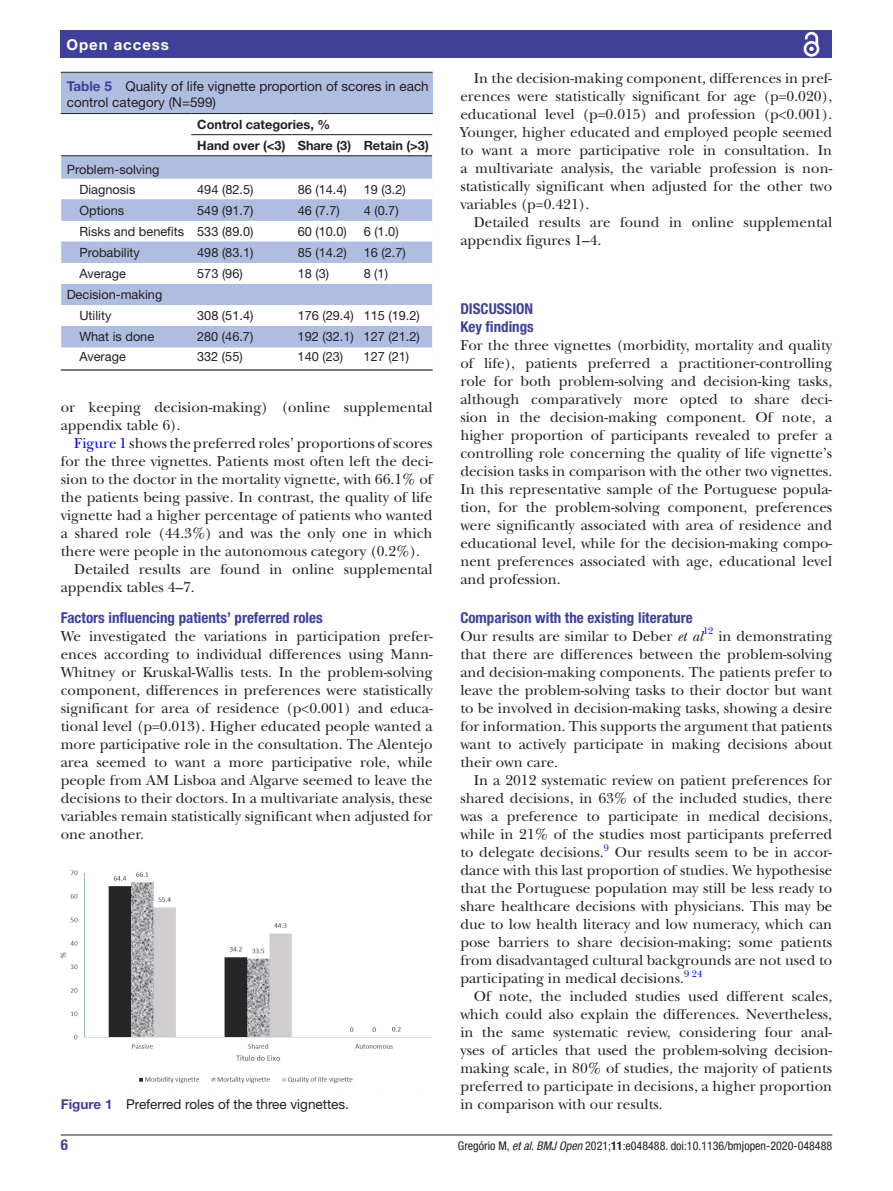
<style>
.page{position:relative;width:893px;height:1191px;background:#fff}
.page>*{position:absolute;margin:0;border:0;box-sizing:border-box;transform-origin:0 0}
.t1{font:15px/18px "New Baskerville";color:#231f20;text-align:justify}
.t2{font:700 condensed 15px/18px "Helvetica Neue LT Std";color:#414099}
.t3{font:700 15px "Helvetica Neue LT Std";letter-spacing:.065em;color:#fff}
.t4{font:13.5px/16.5px "Helvetica Neue LT Std";color:#231f20}
.t5{font:12.75px/19.6px "Helvetica Neue LT Std";color:#231f20}
.t6{font:700 12.75px/21.1px "Helvetica Neue LT Std";color:#231f20}
.t7{font:condensed 12px "Helvetica Neue LT Std";color:#231f20}
.t8{font:9.9px "New Baskerville";color:#00f}
.s1{font-weight:700;color:#414099}
.s2{color:#00f}
.s3{font-style:italic}
.s4{font-weight:700}
</style>
<div class="page">
<hr style="left:61px;top:1134px;width:771px;height:1px;background:#231f20">
<div style="left:61px;top:31px;width:771px;height:27px;background:#414099"></div>
<svg style="left:803px;top:31px;width:17px;height:26px"></svg>
<div style="left:61px;top:73px;width:372px;height:297px;background:#afbde1"></div>
<hr style="left:61px;top:72px;width:372px;height:1px;background:#231f20">
<div style="left:61px;top:114px;width:371px;height:255px;background:#fff"></div>
<svg style="left:61px;top:156px;width:371px;height:191px"></svg>
<hr style="left:61px;top:155px;width:130px;height:1px;background:#231f20">
<hr style="left:61px;top:113px;width:130px;height:1px;background:#231f20">
<hr style="left:191px;top:113px;width:101px;height:1px;background:#231f20">
<hr style="left:292px;top:113px;width:66px;height:1px;background:#231f20">
<hr style="left:358px;top:113px;width:75px;height:1px;background:#231f20">
<hr style="left:191px;top:134px;width:101px;height:1px;background:#231f20">
<hr style="left:191px;top:155px;width:101px;height:1px;background:#231f20">
<hr style="left:292px;top:134px;width:66px;height:1px;background:#231f20">
<hr style="left:292px;top:155px;width:66px;height:1px;background:#231f20">
<hr style="left:358px;top:134px;width:74px;height:1px;background:#231f20">
<hr style="left:358px;top:155px;width:74px;height:1px;background:#231f20">
<hr style="left:61px;top:369px;width:130px;height:1px;background:#231f20">
<hr style="left:191px;top:369px;width:101px;height:1px;background:#231f20">
<hr style="left:292px;top:369px;width:66px;height:1px;background:#231f20">
<hr style="left:358px;top:369px;width:75px;height:1px;background:#231f20">
<svg style="left:432px;top:114px;width:1px;height:255px"></svg>
<img style="left:61px;top:870px;width:371px;height:214px">
<p class="t3" style="left:66px;top:35px;width:104px">Open access</p>
<p class="t4" style="left:67px;top:77px;width:364px"><span class="s1">Table 5</span> Quality of life vignette proportion of scores in each control category (N=599)</p>
<p class="t6" style="left:197px;top:113px;width:233px">Control categories, %<br>Hand over (&lt;3) Share (3) Retain (&gt;3)</p>
<p class="t5" style="left:79px;top:159px;width:82px;text-indent:-13px">Problem-solving<br>Diagnosis</p>
<p class="t5" style="left:197px;top:179px;width:58px">494 (82.5)</p>
<p class="t5" style="left:298px;top:179px;width:51px">86 (14.4)</p>
<p class="t5" style="left:364px;top:179px;width:44px">19 (3.2)</p>
<p class="t5" style="left:79px;top:200px;width:46px">Options</p>
<p class="t5" style="left:197px;top:200px;width:58px">549 (91.7)</p>
<p class="t5" style="left:298px;top:200px;width:44px">46 (7.7)</p>
<p class="t5" style="left:364px;top:200px;width:36px">4 (0.7)</p>
<p class="t5" style="left:79px;top:221px;width:175px">Risks and benefits 533 (89.0)</p>
<p class="t5" style="left:298px;top:221px;width:51px">60 (10.0)</p>
<p class="t5" style="left:364px;top:221px;width:36px">6 (1.0)</p>
<p class="t5" style="left:79px;top:242px;width:62px">Probability</p>
<p class="t5" style="left:197px;top:242px;width:58px">498 (83.1)</p>
<p class="t5" style="left:298px;top:242px;width:51px">85 (14.2)</p>
<p class="t5" style="left:364px;top:242px;width:44px">16 (2.7)</p>
<p class="t5" style="left:79px;top:263px;width:48px">Average</p>
<p class="t5" style="left:197px;top:263px;width:47px">573 (96)</p>
<p class="t5" style="left:298px;top:263px;width:33px">18 (3)</p>
<p class="t5" style="left:364px;top:263px;width:26px">8 (1)</p>
<p class="t5" style="left:79px;top:284px;width:84px;line-height:21.1px;text-indent:-13px">Decision-making<br>Utility</p>
<p class="t5" style="left:197px;top:306px;width:58px">308 (51.4)</p>
<p class="t5" style="left:298px;top:306px;width:124px">176 (29.4) 115 (19.2)</p>
<p class="t5" style="left:79px;top:327px;width:76px">What is done</p>
<p class="t5" style="left:197px;top:327px;width:58px">280 (46.7)</p>
<p class="t5" style="left:298px;top:327px;width:124px">192 (32.1) 127 (21.2)</p>
<p class="t5" style="left:79px;top:346px;width:48px">Average</p>
<p class="t5" style="left:197px;top:346px;width:47px">332 (55)</p>
<p class="t5" style="left:298px;top:346px;width:47px">140 (23)</p>
<p class="t5" style="left:364px;top:346px;width:47px">127 (21)</p>
<p class="t1" style="left:61px;top:398px;width:373px">or keeping decision-making) (online supplemental appendix table 6).</p>
<p class="t1" style="left:74px;top:434px;width:360px"><span class="s2">Figure 1</span> shows the preferred roles’ proportions of scores</p>
<p class="t1" style="left:61px;top:452px;width:373px">for the three vignettes. Patients most often left the deci-</p>
<p class="t1" style="left:61px;top:470px;width:373px">sion to the doctor in the mortality vignette, with 66.1% of</p>
<p class="t1" style="left:61px;top:488px;width:373px">the patients being passive. In contrast, the quality of life</p>
<p class="t1" style="left:61px;top:506px;width:373px">vignette had a higher percentage of patients who wanted</p>
<p class="t1" style="left:61px;top:524px;width:373px">a shared role (44.3%) and was the only one in which</p>
<p class="t1" style="left:61px;top:542px;width:361px">there were people in the autonomous category (0.2%).</p>
<p class="t1" style="left:74px;top:560px;width:360px">Detailed results are found in online supplemental</p>
<p class="t1" style="left:61px;top:578px;width:136px">appendix tables 4–7.</p>
<p class="t2" style="left:61px;top:609px;width:264px">Factors influencing patients’ preferred roles</p>
<p class="t1" style="left:61px;top:627px;width:373px">We investigated the variations in participation prefer&shy;ences according to individual differences using Mann-Whitney or Kruskal-Wallis tests. In the problem-solving component, differences in preferences were statistically significant for area of residence (p&lt;0.001) and educa&shy;tional level (p=0.013). Higher educated people wanted a more participative role in the consultation. The Alentejo area seemed to want a more participative role, while people from AM Lisboa and Algarve seemed to leave the decisions to their doctors. In a multivariate analysis, these variables remain statistically significant when adjusted for one another.</p>
<p class="t4" style="left:61px;top:1096px;width:290px"><span class="s1">Figure 1</span> Preferred roles of the three vignettes.</p>
<p class="t1" style="left:460px;top:69px;width:373px;text-indent:14px">In the decision-making component, differences in pref&shy;erences were statistically significant for age (p=0.020), educational level (p=0.015) and profession (p&lt;0.001).<br>Younger, higher educated and employed people seemed to want a more participative role in consultation. In a multivariate analysis, the variable profession is non&shy;statistically significant when adjusted for the other two variables (p=0.421).</p>
<p class="t1" style="left:460px;top:213px;width:373px;text-indent:13px">Detailed results are found in online supplemental appendix figures 1–4.</p>
<p class="t2" style="left:460px;top:299px;width:75px">DISCUSSION<br>Key findings</p>
<p class="t1" style="left:460px;top:336px;width:373px">For the three vignettes (morbidity, mortality and quality of life), patients preferred a practitioner-controlling role for both problem-solving and decision-king tasks, although comparatively more opted to share deci&shy;sion in the decision-making component. Of note, a higher proportion of participants revealed to prefer a controlling role concerning the quality of life vignette’s decision tasks in comparison with the other two vignettes.<br>In this representative sample of the Portuguese popula&shy;tion, for the problem-solving component, preferences were significantly associated with area of residence and educational level, while for the decision-making compo&shy;nent preferences associated with age, educational level and profession.</p>
<p class="t2" style="left:460px;top:608px;width:234px">Comparison with the existing literature</p>
<p class="t1" style="left:460px;top:627px;width:244px">Our results are similar to Deber <span class="s3">et al</span></p>
<p class="t8" style="left:703px;top:625px;width:12px">12</p>
<p class="t1" style="left:460px;top:627px;width:373px;text-indent:258px">in demonstrating that there are differences between the problem-solving and decision-making components. The patients prefer to leave the problem-solving tasks to their doctor but want to be involved in decision-making tasks, showing a desire for information. This supports the argument that patients want to actively participate in making decisions about their own care.</p>
<p class="t1" style="left:460px;top:771px;width:373px;text-indent:14px">In a 2012 systematic review on patient preferences for shared decisions, in 63% of the included studies, there was a preference to participate in medical decisions, while in 21% of the studies most participants preferred to delegate decisions.<sup>9</sup> Our results seem to be in accor&shy;dance with this last proportion of studies. We hypothesise that the Portuguese population may still be less ready to share healthcare decisions with physicians. This may be due to low health literacy and low numeracy, which can pose barriers to share decision-making; some patients from disadvantaged cultural backgrounds are not used to participating in medical decisions.</p>
<p class="t8" style="left:684px;top:967px;width:20px">9 24</p>
<p class="t1" style="left:460px;top:987px;width:373px;text-indent:14px">Of note, the included studies used different scales, which could also explain the differences. Nevertheless, in the same systematic review, considering four anal&shy;yses of articles that used the problem-solving decision&shy;making scale, in 80% of studies, the majority of patients preferred to participate in decisions, a higher proportion in comparison with our results.</p>
<p class="t2" style="left:61px;top:1135px;width:9px">6</p>
<p class="t7" style="left:458px;top:1138px;width:376px">Gregório M, <span class="s3">et al</span>. <span class="s3">BMJ Open</span> 2021;<span class="s4">11</span>:e048488. doi:10.1136/bmjopen-2020-048488</p>
</div>
